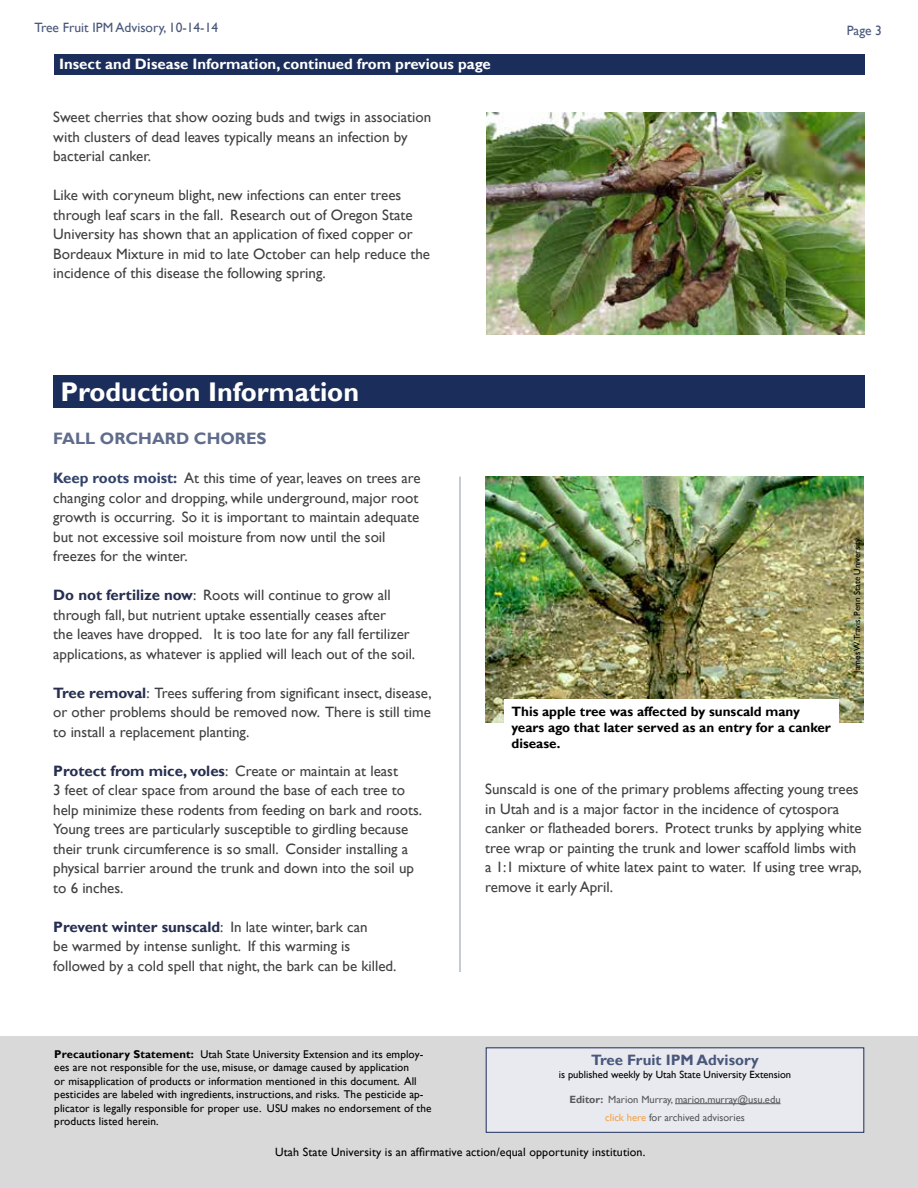
<style>
.page{position:relative;width:918px;height:1188px;background:#fff}
.page>*{position:absolute;margin:0;border:0;box-sizing:border-box;transform-origin:0 0}
.t1{font:700 27px "Gill Sans";color:#fff}
.t2{font:700 16.5px "Gill Sans";color:#5f6c8b}
.t3{font:15px/19.5px "Gill Sans";color:#414042}
.t4{font:700 15px "Gill Sans";color:#fff}
.t5{font:700 15px "Gill Sans";color:#49577b}
.t6{font:700 13.5px/16.2px "Gill Sans";color:#000}
.t7{font:13.5px "Gill Sans";color:#49577b}
.t8{font:12px "Gill Sans";letter-spacing:.01em;color:#000}
.t9{font:11.25px/13.5px "Gill Sans";letter-spacing:.01em;color:#000}
.t10{font:10.5px/18px "Gill Sans";color:#58595b;text-align:center}
.t11{font:10.5px "Gill Sans";color:#000}
.t12{font:9px "Gill Sans";color:#000}
.s1{font-weight:700;color:#32426a}
.s2{font-weight:700;color:#272e50}
.s3{font-weight:700}
.s4{color:#f3a24b}
</style>
<div class="page">
<hr style="left:460px;top:477px;width:1px;height:495px;background:#8d96ac">
<div style="left:0;top:1037px;width:918px;height:151px;background:#d9d9d9"></div>
<div style="left:486px;top:1048px;width:378px;height:84px;background:#e8eaef"></div>
<hr style="left:675px;top:1103px;width:106px;height:1px;background:#58595b">
<div style="left:54px;top:376px;width:811px;height:32px;background:#1b2d5a"></div>
<div style="left:55px;top:54px;width:810px;height:21px;background:#1b2d5a"></div>
<img style="left:486px;top:112px;width:378px;height:223px">
<img style="left:486px;top:477px;width:378px;height:246px">
<div style="left:505px;top:700px;width:334px;height:56px;background:#fff"></div>
<p class="t7" style="left:35px;top:19px;width:185px">Tree Fruit IPM Advisory, 10-14-14</p>
<p class="t7" style="left:847px;top:22px;width:37px">Page 3</p>
<p class="t4" style="left:59px;top:55px;width:433px">Insect and Disease Information, continued from previous page</p>
<p class="t3" style="left:53px;top:108px;width:380px">Sweet cherries that show oozing buds and twigs in association with clusters of dead leaves typically means an infection by bacterial canker.</p>
<p class="t3" style="left:53px;top:186px;width:378px">Like with coryneum blight, new infections can enter trees through leaf scars in the fall. Research out of Oregon State University has shown that an application of fixed copper or Bordeaux Mixture in mid to late October can help reduce the incidence of this disease the following spring.</p>
<h1 class="t1" style="left:60px;top:376px;width:300px">Production Information</h1>
<p class="t2" style="left:53px;top:429px;width:215px">FALL ORCHARD CHORES</p>
<p class="t3" style="left:53px;top:469px;width:369px"><span class="s1">Keep roots moist:</span> At this time of year, leaves on trees are changing color and dropping, while underground, major root growth is occurring. So it is important to maintain adequate but not excessive soil moisture from now until the soil freezes for the winter.</p>
<p class="t3" style="left:53px;top:586px;width:364px"><span class="s2">Do not fertilize now</span>: Roots will continue to grow all through fall, but nutrient uptake essentially ceases after<br>the leaves have dropped. It is too late for any fall fertilizer applications, as whatever is applied will leach out of the soil.</p>
<p class="t3" style="left:53px;top:683px;width:380px;text-align:justify"><span class="s2">Tree removal</span>: Trees suffering from significant insect, disease, or other problems should be removed now. There is still time to install a replacement planting.</p>
<p class="t3" style="left:53px;top:761px;width:370px"><span class="s2">Protect from mice, voles</span>: Create or maintain at least<br>3 feet of clear space from around the base of each tree to help minimize these rodents from feeding on bark and roots.<br>Young trees are particularly susceptible to girdling because their trunk circumference is so small. Consider installing a physical barrier around the trunk and down into the soil up to 6 inches.</p>
<p class="t3" style="left:53px;top:917px;width:345px"><span class="s2">Prevent winter sunscald</span>: In late winter, bark can<br>be warmed by intense sunlight. If this warming is followed by a cold spell that night, the bark can be killed.</p>
<p class="t6" style="left:511px;top:704px;width:321px">This apple tree was affected by sunscald many years ago that later served as an entry for a canker disease.</p>
<p class="t12" style="left:852px;top:673px;width:136px;rotate:-90deg">James W.Travis, Penn State University</p>
<p class="t3" style="left:485px;top:780px;width:378px">Sunscald is one of the primary problems affecting young trees in Utah and is a major factor in the incidence of cytospora canker or flatheaded borers. Protect trunks by applying white tree wrap or painting the trunk and lower scaffold limbs with a 1:1 mixture of white latex paint to water. If using tree wrap, remove it early April.</p>
<p class="t9" style="left:54px;top:1047px;width:379px"><span class="s3">Precautionary Statement:</span> Utah State University Extension and its employ&shy;ees are not responsible for the use, misuse, or damage caused by application<br>or misapplication of products or information mentioned in this document. All pesticides are labeled with ingredients, instructions, and risks. The pesticide ap&shy;plicator is legally responsible for proper use. USU makes no endorsement of the products listed herein.</p>
<p class="t5" style="left:591px;top:1051px;width:169px">Tree Fruit IPM Advisory</p>
<p class="t11" style="left:559px;top:1068px;width:234px">is published weekly by Utah State University Extension</p>
<p class="t10" style="left:569px;top:1091px;width:213px"><span class="s3">Editor:</span> Marion Murray, marion.murray@usu.edu <span class="s4">click here</span> for archived advisories</p>
<p class="t8" style="left:275px;top:1145px;width:372px">Utah State University is an affirmative action/equal opportunity institution.</p>
</div>
